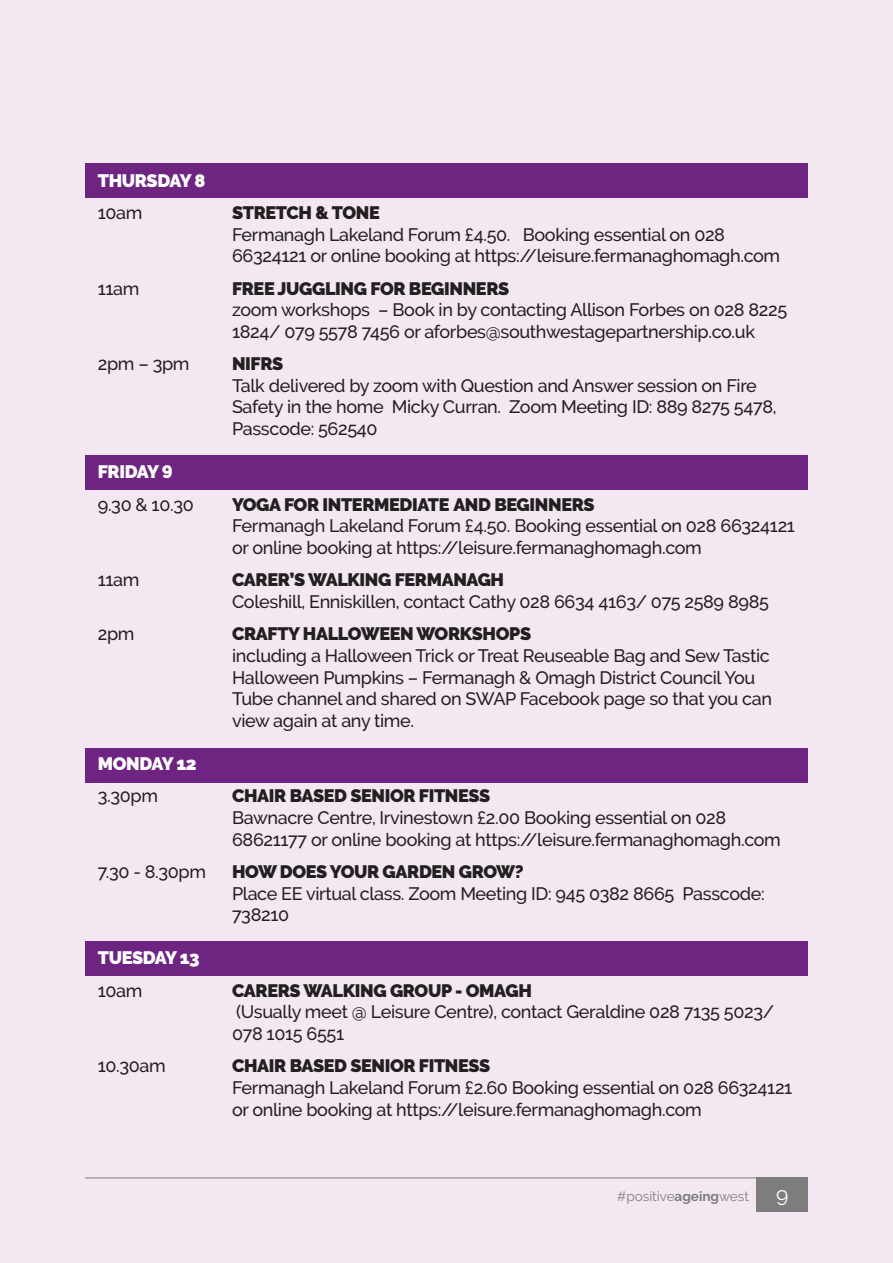
<style>
.page{position:relative;width:893px;height:1263px;background:#f3e8f2}
.page>*{position:absolute;margin:0;border:0;box-sizing:border-box;transform-origin:0 0}
.t1{font:21px "Raleway";color:#fff}
.t2{font:500 18px/21.6px "Raleway";letter-spacing:-.02em;color:#231f20}
.t3{font:900 18px "Raleway";letter-spacing:-.02em;color:#231f20}
.t4{font:900 18px "Raleway";letter-spacing:-.02em;color:#fff}
.t5{font:13.5px "Raleway";color:#7e7d7e}
.s1{font-weight:700}
</style>
<div class="page">
<div style="left:757px;top:1178px;width:51px;height:34px;background:#7e7d7e"></div>
<hr style="left:85px;top:1177px;width:723px;height:1px;background:#7e7d7e">
<div style="left:85px;top:456px;width:723px;height:34px;background:#6e2581"></div>
<div style="left:85px;top:748px;width:723px;height:34px;background:#6e2581"></div>
<div style="left:85px;top:942px;width:723px;height:34px;background:#6e2581"></div>
<div style="left:85px;top:164px;width:723px;height:34px;background:#6e2581"></div>
<p class="t4" style="left:98px;top:170px;width:109px">THURSDAY 8</p>
<p class="t2" style="left:98px;top:202px;width:46px">10am</p>
<p class="t3" style="left:232px;top:202px;width:149px">STRETCH &amp; TONE</p>
<p class="t2" style="left:232px;top:223px;width:550px">Fermanagh Lakeland Forum £4.50. Booking essential on 028<br>66324121 or online booking at https://leisure.fermanaghomagh.com</p>
<p class="t2" style="left:98px;top:277px;width:43px">11am</p>
<p class="t3" style="left:232px;top:278px;width:279px">FREE JUGGLING FOR BEGINNERS</p>
<p class="t2" style="left:232px;top:299px;width:557px">zoom workshops – Book in by contacting Allison Forbes on 028 8225<br>1824/ 079 5578 7456 or aforbes@southwestagepartnership.co.uk</p>
<p class="t2" style="left:98px;top:353px;width:93px">2pm – 3pm</p>
<p class="t3" style="left:232px;top:353px;width:53px">NIFRS</p>
<p class="t2" style="left:232px;top:375px;width:546px">Talk delivered by zoom with Question and Answer session on Fire<br>Safety in the home Micky Curran. Zoom Meeting ID: 889 8275 5478,<br>Passcode: 562540</p>
<p class="t4" style="left:98px;top:461px;width:76px">FRIDAY 9</p>
<p class="t2" style="left:98px;top:493px;width:97px">9.30 &amp; 10.30</p>
<p class="t3" style="left:232px;top:494px;width:364px">YOGA FOR INTERMEDIATE AND BEGINNERS</p>
<p class="t2" style="left:232px;top:515px;width:564px">Fermanagh Lakeland Forum £4.50. Booking essential on 028 66324121 or online booking at https://leisure.fermanaghomagh.com</p>
<p class="t2" style="left:98px;top:569px;width:43px">11am</p>
<p class="t3" style="left:232px;top:569px;width:274px">CARER’S WALKING FERMANAGH</p>
<p class="t2" style="left:232px;top:591px;width:538px">Coleshill, Enniskillen, contact Cathy 028 6634 4163/ 075 2589 8985</p>
<p class="t2" style="left:98px;top:623px;width:38px">2pm</p>
<p class="t3" style="left:232px;top:623px;width:301px">CRAFTY HALLOWEEN WORKSHOPS</p>
<p class="t2" style="left:232px;top:645px;width:541px">including a Halloween Trick or Treat Reuseable Bag and Sew Tastic Halloween Pumpkins – Fermanagh &amp; Omagh District Council You Tube channel and shared on SWAP Facebook page so that you can view again at any time.</p>
<p class="t4" style="left:98px;top:753px;width:100px">MONDAY 12</p>
<p class="t2" style="left:98px;top:785px;width:62px">3.30pm</p>
<p class="t3" style="left:232px;top:785px;width:260px">CHAIR BASED SENIOR FITNESS</p>
<p class="t2" style="left:232px;top:807px;width:550px">Bawnacre Centre, Irvinestown £2.00 Booking essential on 028<br>68621177 or online booking at https://leisure.fermanaghomagh.com</p>
<p class="t2" style="left:98px;top:861px;width:110px">7.30 - 8.30pm</p>
<p class="t3" style="left:232px;top:861px;width:293px">HOW DOES YOUR GARDEN GROW?</p>
<p class="t2" style="left:232px;top:882px;width:534px">Place EE virtual class. Zoom Meeting ID: 945 0382 8665 Passcode:<br>738210</p>
<p class="t4" style="left:98px;top:947px;width:103px">TUESDAY 13</p>
<p class="t2" style="left:98px;top:979px;width:46px">10am</p>
<p class="t3" style="left:232px;top:980px;width:301px">CARERS WALKING GROUP - OMAGH</p>
<p class="t2" style="left:232px;top:1001px;width:544px">(Usually meet @ Leisure Centre), contact Geraldine 028 7135 5023/<br>078 1015 6551</p>
<p class="t2" style="left:98px;top:1055px;width:70px">10.30am</p>
<p class="t3" style="left:232px;top:1055px;width:260px">CHAIR BASED SENIOR FITNESS</p>
<p class="t2" style="left:232px;top:1077px;width:562px">Fermanagh Lakeland Forum £2.60 Booking essential on 028 66324121 or online booking at https://leisure.fermanaghomagh.com</p>
<p class="t5" style="left:617px;top:1188px;width:133px">#positive<span class="s1">ageing</span>west</p>
<p class="t1" style="left:776px;top:1183px;width:14px">9</p>
</div>
